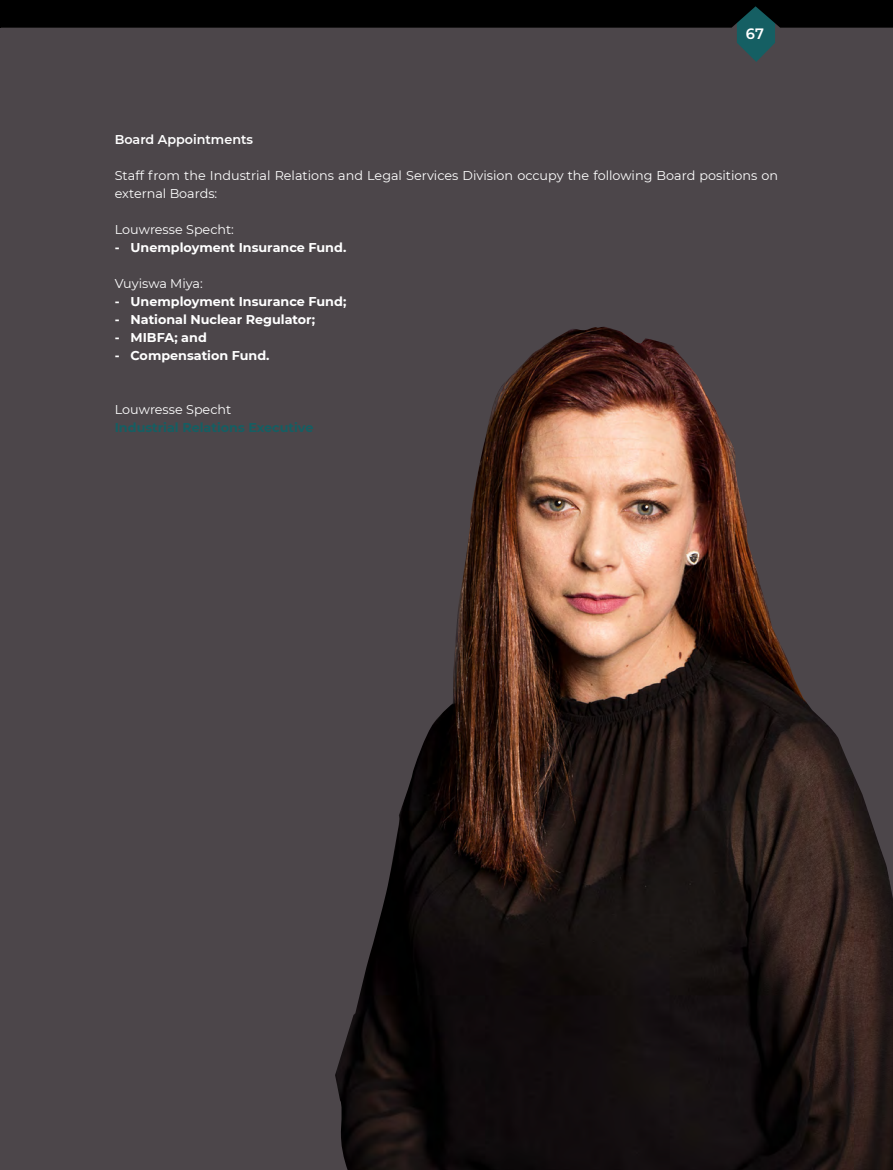
<style>
.page{position:relative;width:893px;height:1170px;background:#fff}
.page>*{position:absolute;margin:0;border:0;box-sizing:border-box;transform-origin:0 0}
.t1{font:600 15px "Montserrat";color:#fff}
.t2{font:12.75px/18px "Montserrat";color:#fff}
.t3{font:700 12.75px "Montserrat";color:#fff}
.t4{font:700 12.75px "Montserrat";color:#155f63}
.t5{font:600 12.75px "Montserrat";color:#fff}
</style>
<div class="page">
<div style="left:0;top:0;width:893px;height:1169px;background:#4c464a"></div>
<img style="left:335px;top:326px;width:558px;height:843px">
<svg style="left:0;top:0;width:893px;height:62px"></svg>
<p class="t1" style="left:746px;top:23px;width:19px">67</p>
<p class="t5" style="left:115px;top:131px;width:140px">Board Appointments</p>
<p class="t2" style="left:115px;top:166px;width:665px">Staff from the Industrial Relations and Legal Services Division occupy the following Board positions on external Boards:</p>
<p class="t2" style="left:115px;top:220px;width:121px">Louwresse Specht:</p>
<p class="t3" style="left:115px;top:238px;width:233px">- Unemployment Insurance Fund.</p>
<p class="t2" style="left:115px;top:274px;width:89px">Vuyiswa Miya:</p>
<p class="t3" style="left:115px;top:292px;width:233px">- Unemployment Insurance Fund;</p>
<p class="t3" style="left:115px;top:310px;width:202px">- National Nuclear Regulator;</p>
<p class="t3" style="left:115px;top:328px;width:94px">- MIBFA; and</p>
<p class="t3" style="left:115px;top:346px;width:156px">- Compensation Fund.</p>
<p class="t2" style="left:115px;top:400px;width:118px">Louwresse Specht</p>
<p class="t4" style="left:115px;top:418px;width:200px">Industrial Relations Executive</p>
</div>
